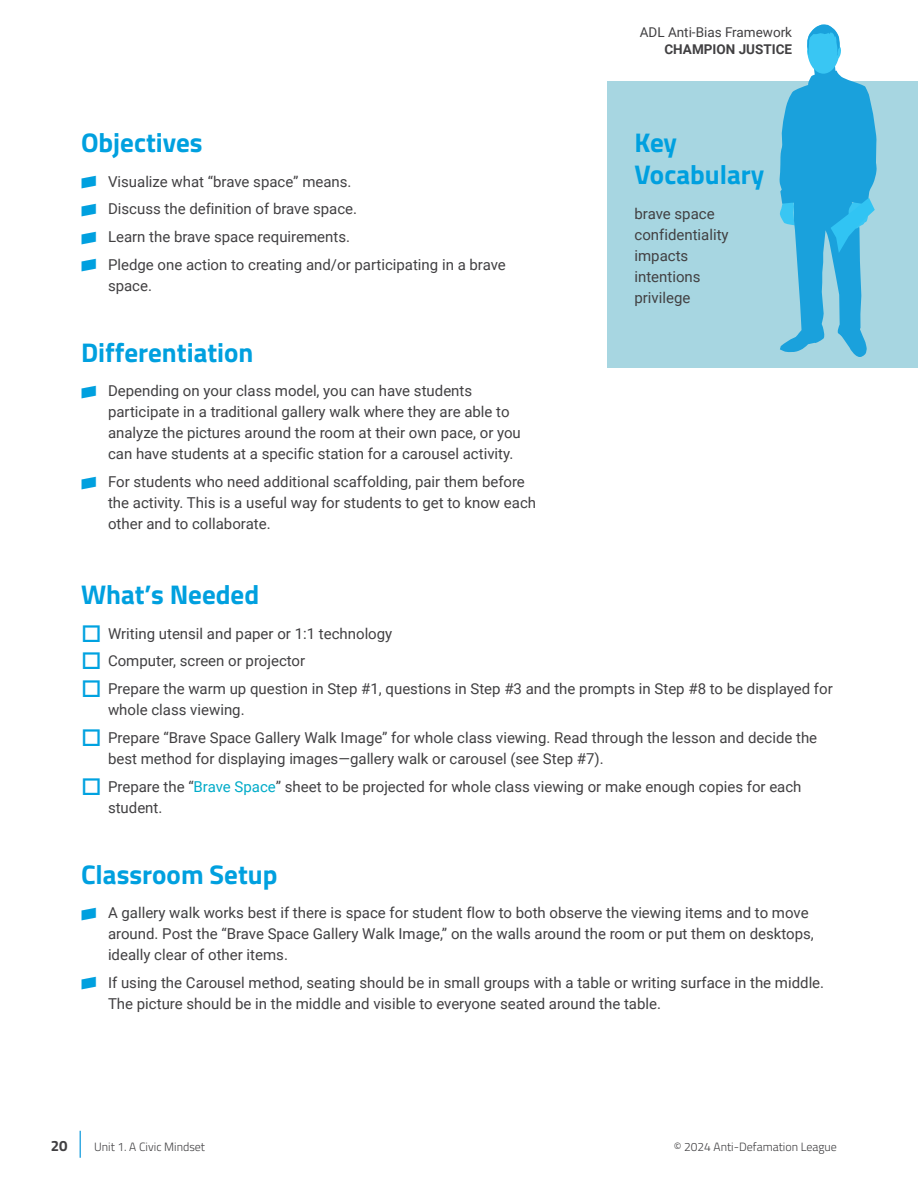
<style>
.page{position:relative;width:918px;height:1188px;background:#fff}
.page>*{position:absolute;margin:0;border:0;box-sizing:border-box;transform-origin:0 0}
.Subheading_in_Lesson{font:700 27px/32.4px "Titillium Web";color:#00a0df}
.Subheading{font:700 27px "Titillium Web";color:#00a0df}
.Body_Text{font:15px/21px "Roboto";color:#414042}
.t1{font:700 15px "Titillium Web";color:#414042}
.Body_Text-2{font:13.5px "Roboto";color:#414042}
.Body_Text-3{font:700 13.5px "Roboto";color:#414042}
.t2{font:300 12px "Titillium Web";color:#414042}
.s1{font-family:"ADL Bridge";font-size:27px;color:#00a0df}
.s2{color:#00abc8}
</style>
<div class="page">
<div style="left:608px;top:81px;width:310px;height:286px;background:#a7d6e1"></div>
<svg style="left:80px;top:1131px;width:1px;height:27px"></svg>
<svg style="left:779px;top:24px;width:98px;height:333px"></svg>
<p class="Subheading" style="left:81px;top:122px;width:123px">Objectives</p>
<p class="Body_Text" style="left:81px;top:170px;width:272px"><span class="s1">•</span> Visualize what “brave space” means.</p>
<p class="Body_Text" style="left:81px;top:198px;width:278px"><span class="s1">•</span> Discuss the definition of brave space.</p>
<p class="Body_Text" style="left:81px;top:226px;width:271px"><span class="s1">•</span> Learn the brave space requirements.</p>
<p class="Body_Text" style="left:108px;top:253px;width:399px;text-indent:-27px"><span class="s1">•</span> Pledge one action to creating and/or participating in a brave space.</p>
<p class="Subheading" style="left:81px;top:332px;width:174px">Differentiation</p>
<p class="Body_Text" style="left:108px;top:380px;width:414px;text-indent:-27px"><span class="s1">•</span> Depending on your class model, you can have students participate in a traditional gallery walk where they are able to analyze the pictures around the room at their own pace, or you can have students at a specific station for a carousel activity.</p>
<p class="Body_Text" style="left:108px;top:471px;width:430px;text-indent:-27px"><span class="s1">•</span> For students who need additional scaffolding, pair them before the activity. This is a useful way for students to get to know each other and to collaborate.</p>
<p class="Body_Text-2" style="left:640px;top:23px;width:154px">ADL Anti-Bias Framework</p>
<p class="Body_Text-3" style="left:664px;top:39px;width:129px">CHAMPION JUSTICE</p>
<p class="Subheading_in_Lesson" style="left:634px;top:125px;width:131px">Key<br>Vocabulary</p>
<p class="Body_Text" style="left:634px;top:203px;width:82px">brave space</p>
<p class="Body_Text" style="left:634px;top:224px;width:96px">confidentiality</p>
<p class="Body_Text" style="left:634px;top:245px;width:55px">impacts</p>
<p class="Body_Text" style="left:634px;top:266px;width:68px">intentions</p>
<p class="Body_Text" style="left:634px;top:287px;width:57px">privilege</p>
<p class="Subheading_in_Lesson" style="left:81px;top:577px;width:180px">What’s Needed</p>
<p class="Body_Text" style="left:108px;top:622px;width:286px">Writing utensil and paper or 1:1 technology</p>
<p class="Body_Text" style="left:108px;top:650px;width:199px">Computer, screen or projector</p>
<p class="Body_Text" style="left:108px;top:678px;width:726px">Prepare the warm up question in Step #1, questions in Step #3 and the prompts in Step #8 to be displayed for whole class viewing.</p>
<p class="Body_Text" style="left:108px;top:726px;width:711px">Prepare “Brave Space Gallery Walk Image” for whole class viewing. Read through the lesson and decide the best method for displaying images—gallery walk or carousel (see Step #7).</p>
<p class="Body_Text" style="left:108px;top:775px;width:695px">Prepare the “<span class="s2">Brave Space</span>” sheet to be projected for whole class viewing or make enough copies for each student.</p>
<p class="Subheading_in_Lesson" style="left:81px;top:856px;width:198px">Classroom Setup</p>
<p class="Body_Text" style="left:108px;top:902px;width:707px;text-indent:-27px"><span class="s1">•</span> A gallery walk works best if there is space for student flow to both observe the viewing items and to move around. Post the “Brave Space Gallery Walk Image,” on the walls around the room or put them on desktops, ideally clear of other items.</p>
<p class="Body_Text" style="left:108px;top:971px;width:718px;text-indent:-27px"><span class="s1">•</span> If using the Carousel method, seating should be in small groups with a table or writing surface in the middle.<br>The picture should be in the middle and visible to everyone seated around the table.</p>
<p class="t1" style="left:51px;top:1135px;width:18px">20</p>
<p class="t2" style="left:94px;top:1138px;width:113px">Unit 1. A Civic Mindset</p>
<p class="t2" style="left:674px;top:1138px;width:165px">© 2024 Anti-Defamation League</p>
</div>
